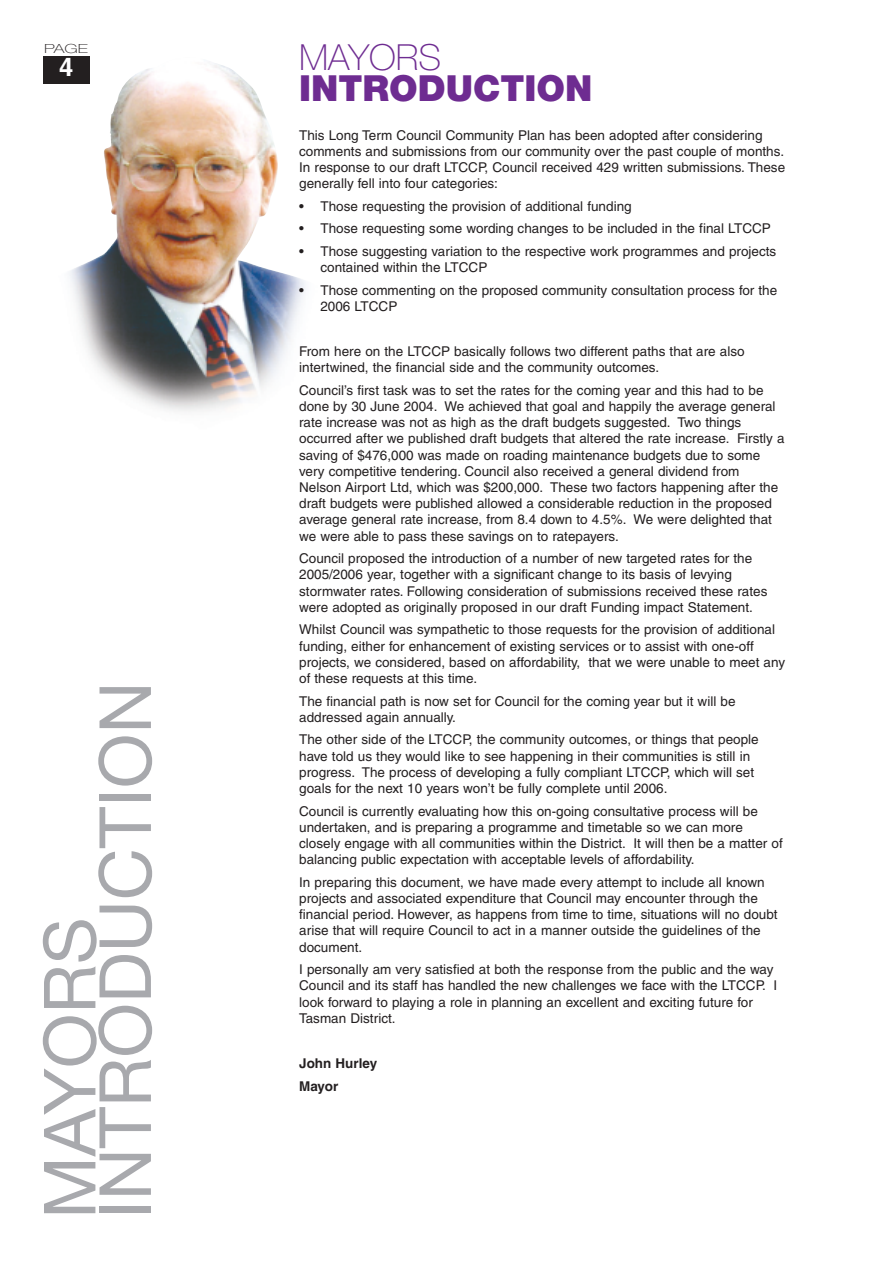
<style>
.page{position:relative;width:893px;height:1263px;background:#fff}
.page>*{position:absolute;margin:0;border:0;box-sizing:border-box;transform-origin:0 0}
.t1{font:72px/55.5px "Helvetica Neue";color:#a8a9ad}
.t2{font:900 36px "Helvetica Neue";color:#6e2c91}
.t3{font:100 36px "Helvetica Neue";color:#6e2c91}
.t4{font:700 25.5px "Helvetica";color:#fff}
.t5{font:13.5px/16.2px "Helvetica";color:#231f20}
.t6{font:700 13.5px/22.6px "Helvetica";color:#231f20}
.t7{font:100 12.6px "Helvetica Neue";color:#231f20;scale:1.43 1}
</style>
<div class="page">
<img style="left:43px;top:63px;width:262px;height:349px">
<div style="left:43px;top:56px;width:47px;height:27px;background:#231f20"></div>
<p class="t7" style="left:44px;top:44px;width:32px">PAGE</p>
<h3 class="t4" style="left:59px;top:57px;width:16px">4</h3>
<h1 class="t1" style="left:49px;top:1219px;width:539px;rotate:-90deg">MAYORS<br>INTRODUCTION</h1>
<h2 class="t3" style="left:299px;top:44px;width:143px">MAYORS</h2>
<h2 class="t2" style="left:299px;top:76px;width:295px">INTRODUCTION</h2>
<p class="t5" style="left:299px;top:128px;width:487px">This Long Term Council Community Plan has been adopted after considering comments and submissions from our community over the past couple of months.<br>In response to our draft LTCCP, Council received 429 written submissions. These generally fell into four categories:</p>
<p class="t5" style="left:299px;top:199px;width:334px">• Those requesting the provision of additional funding</p>
<p class="t5" style="left:299px;top:222px;width:473px">• Those requesting some wording changes to be included in the final LTCCP</p>
<p class="t5" style="left:320px;top:244px;width:457px;text-indent:-21px">• Those suggesting variation to the respective work programmes and projects contained within the LTCCP</p>
<p class="t5" style="left:320px;top:283px;width:458px;text-indent:-21px">• Those commenting on the proposed community consultation process for the<br>2006 LTCCP</p>
<p class="t5" style="left:299px;top:344px;width:447px">From here on the LTCCP basically follows two different paths that are also intertwined, the financial side and the community outcomes.</p>
<p class="t5" style="left:299px;top:383px;width:487px">Council’s first task was to set the rates for the coming year and this had to be done by 30 June 2004. We achieved that goal and happily the average general rate increase was not as high as the draft budgets suggested. Two things occurred after we published draft budgets that altered the rate increase. Firstly a saving of $476,000 was made on roading maintenance budgets due to some very competitive tendering. Council also received a general dividend from Nelson Airport Ltd, which was $200,000. These two factors happening after the draft budgets were published allowed a considerable reduction in the proposed average general rate increase, from 8.4 down to 4.5%. We were delighted that we were able to pass these savings on to ratepayers.</p>
<p class="t5" style="left:299px;top:552px;width:470px">Council proposed the introduction of a number of new targeted rates for the 2005/2006 year, together with a significant change to its basis of levying stormwater rates. Following consideration of submissions received these rates were adopted as originally proposed in our draft Funding impact Statement.</p>
<p class="t5" style="left:299px;top:623px;width:487px">Whilst Council was sympathetic to those requests for the provision of additional funding, either for enhancement of existing services or to assist with one-off projects, we considered, based on affordability, that we were unable to meet any of these requests at this time.</p>
<p class="t5" style="left:299px;top:694px;width:438px">The financial path is now set for Council for the coming year but it will be addressed again annually.</p>
<p class="t5" style="left:299px;top:733px;width:461px">The other side of the LTCCP, the community outcomes, or things that people have told us they would like to see happening in their communities is still in progress. The process of developing a fully compliant LTCCP, which will set goals for the next 10 years won’t be fully complete until 2006.</p>
<p class="t5" style="left:299px;top:804px;width:485px">Council is currently evaluating how this on-going consultative process will be undertaken, and is preparing a programme and timetable so we can more closely engage with all communities within the District. It will then be a matter of balancing public expectation with acceptable levels of affordability.</p>
<p class="t5" style="left:299px;top:875px;width:480px">In preparing this document, we have made every attempt to include all known projects and associated expenditure that Council may encounter through the financial period. However, as happens from time to time, situations will no doubt arise that will require Council to act in a manner outside the guidelines of the document.</p>
<p class="t5" style="left:299px;top:962px;width:480px">I personally am very satisfied at both the response from the public and the way Council and its staff has handled the new challenges we face with the LTCCP. I look forward to playing a role in planning an excellent and exciting future for Tasman District.</p>
<p class="t6" style="left:299px;top:1053px;width:80px">John Hurley<br>Mayor</p>
</div>
